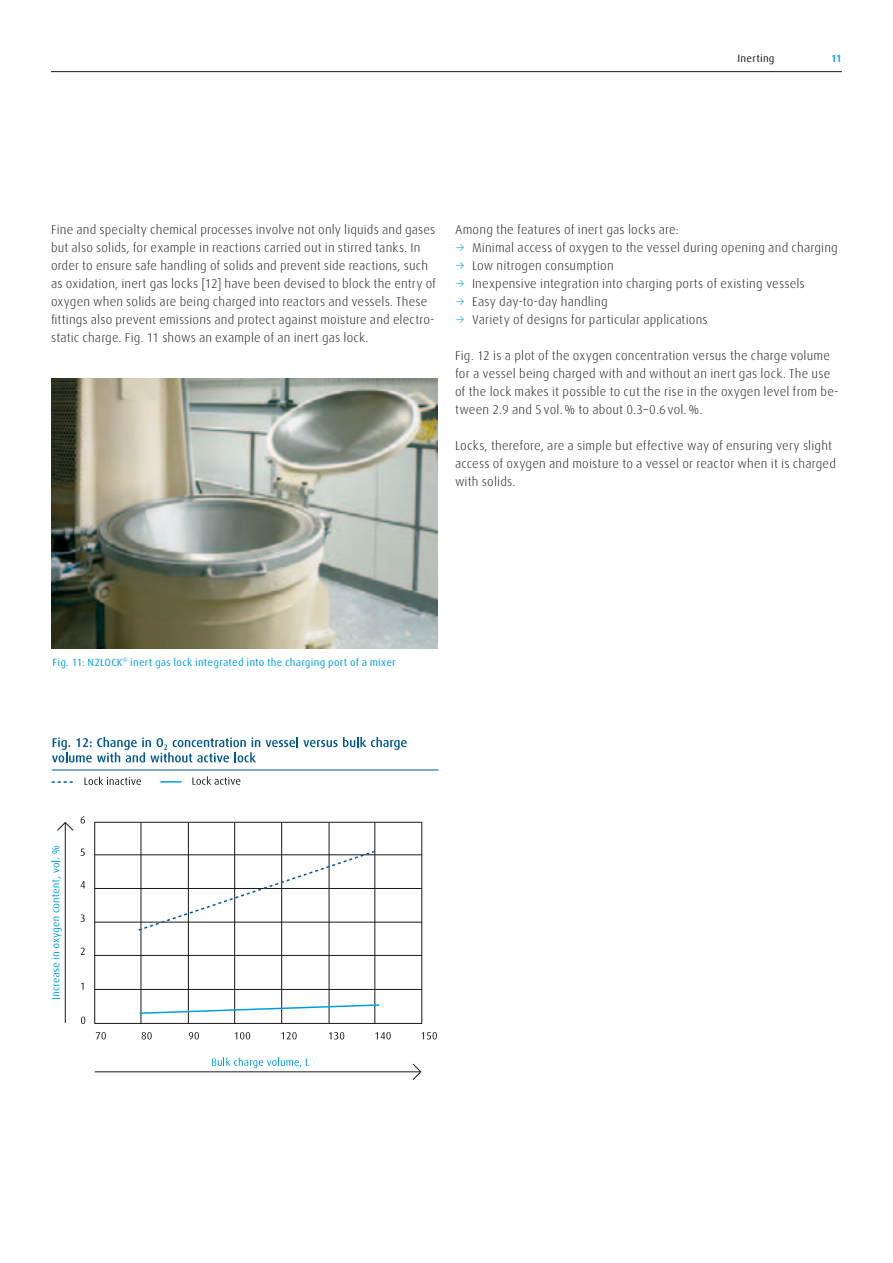
<style>
.page{position:relative;width:893px;height:1263px;background:#fff}
.page>*{position:absolute;margin:0;border:0;box-sizing:border-box;transform-origin:0 0}
.t1{font:300 12.75px/18px "Linde Dax OT";letter-spacing:.01em;color:#1a171c}
.t2{font:10.5px "Linde Dax OT";letter-spacing:.02em;color:#009ee0}
.t3{font:10.5px "Linde Dax OT";letter-spacing:.02em;color:#1a171c}
.t4{font:500 10.5px "Linde Dax OT";color:#009ee0}
.s1{font-family:"Linde Dax Light Expert";font-weight:400;color:#009ee0}
</style>
<div class="page">
<hr style="left:51px;top:71px;width:791px;height:1px;background:#1a171c">
<img style="left:51px;top:378px;width:387px;height:270px">
<svg style="left:266px;top:737px;width:141px;height:13px"></svg>
<svg style="left:52px;top:737px;width:208px;height:25px"></svg>
<hr style="left:52px;top:770px;width:387px;height:1px;background:#005892">
<svg style="left:52px;top:781px;width:21px;height:2px"></svg>
<svg style="left:84px;top:777px;width:57px;height:8px"></svg>
<hr style="left:160px;top:781px;width:22px;height:2px;background:#009ee0">
<svg style="left:192px;top:776px;width:48px;height:9px"></svg>
<svg style="left:81px;top:982px;width:3px;height:8px"></svg>
<svg style="left:80px;top:947px;width:5px;height:8px"></svg>
<svg style="left:80px;top:914px;width:5px;height:8px"></svg>
<svg style="left:81px;top:881px;width:4px;height:7px"></svg>
<svg style="left:81px;top:1016px;width:4px;height:8px"></svg>
<svg style="left:96px;top:1032px;width:10px;height:7px"></svg>
<svg style="left:142px;top:1032px;width:10px;height:7px"></svg>
<svg style="left:189px;top:1032px;width:10px;height:7px"></svg>
<svg style="left:235px;top:1032px;width:15px;height:7px"></svg>
<svg style="left:281px;top:1032px;width:16px;height:7px"></svg>
<svg style="left:329px;top:1032px;width:15px;height:7px"></svg>
<svg style="left:375px;top:1032px;width:16px;height:7px"></svg>
<svg style="left:81px;top:848px;width:4px;height:8px"></svg>
<svg style="left:94px;top:822px;width:328px;height:202px"></svg>
<svg style="left:81px;top:816px;width:4px;height:7px"></svg>
<svg style="left:422px;top:1032px;width:15px;height:7px"></svg>
<svg style="left:138px;top:1003px;width:243px;height:12px"></svg>
<svg style="left:137px;top:849px;width:242px;height:83px"></svg>
<svg style="left:51px;top:846px;width:11px;height:153px"></svg>
<hr style="left:65px;top:822px;width:1px;height:201px;background:#1a171c">
<svg style="left:57px;top:822px;width:17px;height:9px"></svg>
<svg style="left:212px;top:1057px;width:97px;height:11px"></svg>
<hr style="left:95px;top:1071px;width:326px;height:1px;background:#1a171c">
<svg style="left:412px;top:1063px;width:10px;height:17px"></svg>
<p class="t3" style="left:738px;top:54px;width:39px">Inerting</p>
<p class="t4" style="left:831px;top:54px;width:12px">11</p>
<p class="t1" style="left:51px;top:222px;width:387px">Fine and specialty chemical processes involve not only liquids and gases but also solids, for example in reactions carried out in stirred tanks. In order to ensure safe handling of solids and prevent side reactions, such as oxidation, inert gas locks [12] have been devised to block the entry of oxygen when solids are being charged into reactors and vessels. These fittings also prevent emissions and protect against moisture and electro&shy;static charge. Fig. 11 shows an example of an inert gas lock.</p>
<p class="t1" style="left:455px;top:222px;width:384px">Among the features of inert gas locks are:<br><span class="s1">3</span> Minimal access of oxygen to the vessel during opening and charging <span class="s1">3</span> Low nitrogen consumption<br><span class="s1">3</span> Inexpensive integration into charging ports of existing vessels<br><span class="s1">3</span> Easy day-to-day handling<br><span class="s1">3</span> Variety of designs for particular applications</p>
<p class="t1" style="left:455px;top:348px;width:385px">Fig. 12 is a plot of the oxygen concentration versus the charge volume for a vessel being charged with and without an inert gas lock. The use of the lock makes it possible to cut the rise in the oxygen level from be&shy;tween 2.9 and 5 vol. % to about 0.3–0.6 vol. %.</p>
<p class="t1" style="left:455px;top:438px;width:383px">Locks, therefore, are a simple but effective way of ensuring very slight access of oxygen and moisture to a vessel or reactor when it is charged with solids.</p>
<p class="t2" style="left:53px;top:658px;width:345px">Fig. 11: N2LOCK<sup>®</sup> inert gas lock integrated into the charging port of a mixer</p>
</div>
